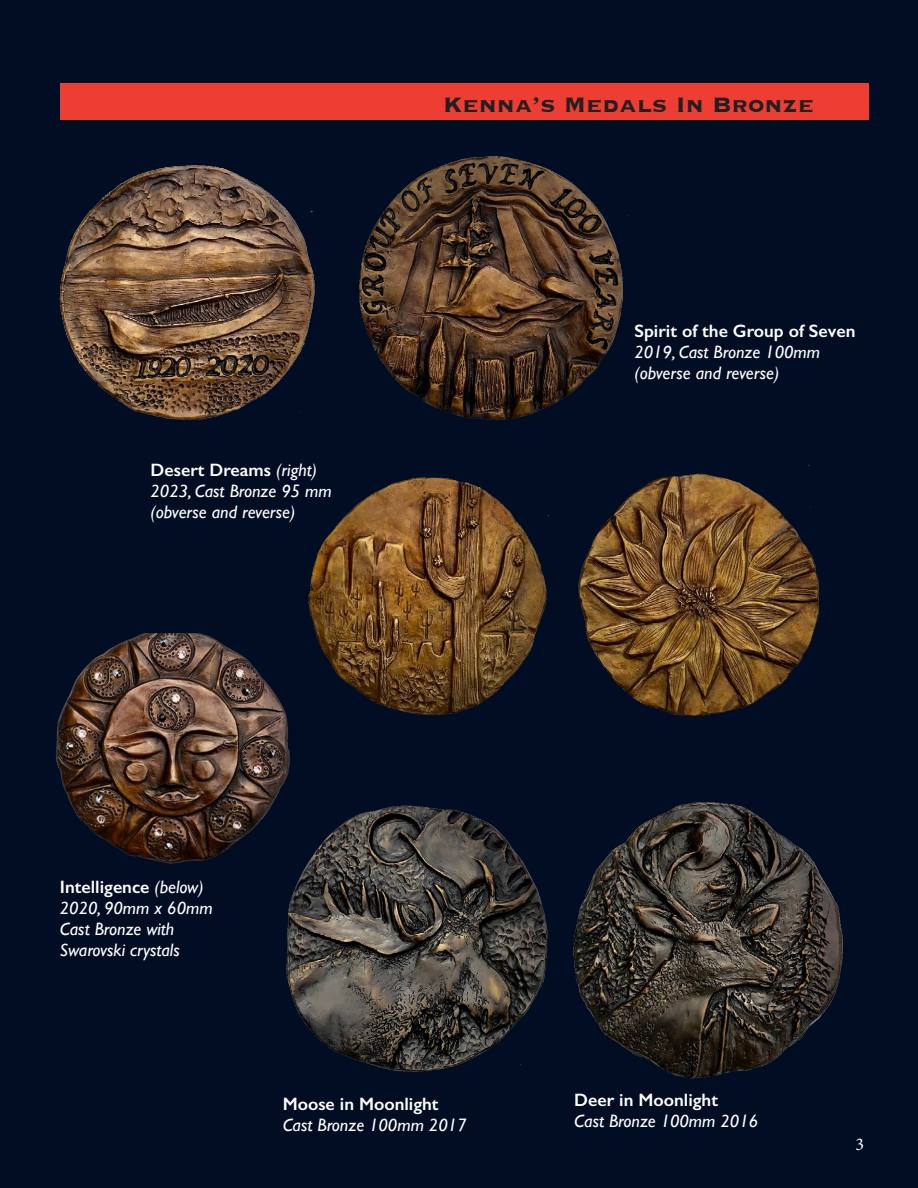
<style>
.page{position:relative;width:918px;height:1188px;background:#000d23}
.page>*{position:absolute;margin:0;border:0;box-sizing:border-box;transform-origin:0 0}
.t1{font:700 27px "Copperplate";color:#231f20}
.t2{font:italic 18px "Gill Sans";color:#fff}
.t3{font:600 18px "Gill Sans";color:#fff}
.t4{font:18px "Minion Pro";color:#fff}
.s1{font-weight:400;font-style:italic}
</style>
<div class="page">
<img style="left:359px;top:156px;width:269px;height:264px">
<img style="left:59px;top:165px;width:256px;height:255px">
<img style="left:286px;top:805px;width:262px;height:267px">
<img style="left:308px;top:477px;width:241px;height:239px">
<img style="left:576px;top:465px;width:243px;height:251px">
<img style="left:573px;top:802px;width:271px;height:277px">
<div style="left:60px;top:83px;width:808px;height:37px;background:#ee3e34"></div>
<img style="left:56px;top:633px;width:244px;height:246px">
<p class="t1" style="left:443px;top:87px;width:373px">Kenna’s Medals In Bronze</p>
<p class="t3" style="left:151px;top:459px;width:168px">Desert Dreams <span class="s1">(right)</span></p>
<p class="t2" style="left:151px;top:481px;width:183px">2023, Cast Bronze 95 mm</p>
<p class="t2" style="left:151px;top:502px;width:146px">(obverse and reverse)</p>
<p class="t3" style="left:634px;top:320px;width:223px">Spirit of the Group of Seven</p>
<p class="t2" style="left:634px;top:342px;width:187px">2019, Cast Bronze 100mm</p>
<p class="t2" style="left:634px;top:363px;width:146px">(obverse and reverse)</p>
<p class="t3" style="left:60px;top:876px;width:145px">Intelligence <span class="s1">(below)</span></p>
<p class="t2" style="left:60px;top:897px;width:154px">2020, 90mm x 60mm</p>
<p class="t2" style="left:60px;top:918px;width:116px">Cast Bronze with</p>
<p class="t2" style="left:60px;top:939px;width:121px">Swarovski crystals</p>
<p class="t3" style="left:283px;top:1093px;width:157px">Moose in Moonlight</p>
<p class="t2" style="left:283px;top:1115px;width:185px">Cast Bronze 100mm 2017</p>
<p class="t3" style="left:574px;top:1089px;width:145px">Deer in Moonlight</p>
<p class="t2" style="left:574px;top:1111px;width:185px">Cast Bronze 100mm 2016</p>
<p class="t4" style="left:855px;top:1132px;width:10px">3</p>
</div>
